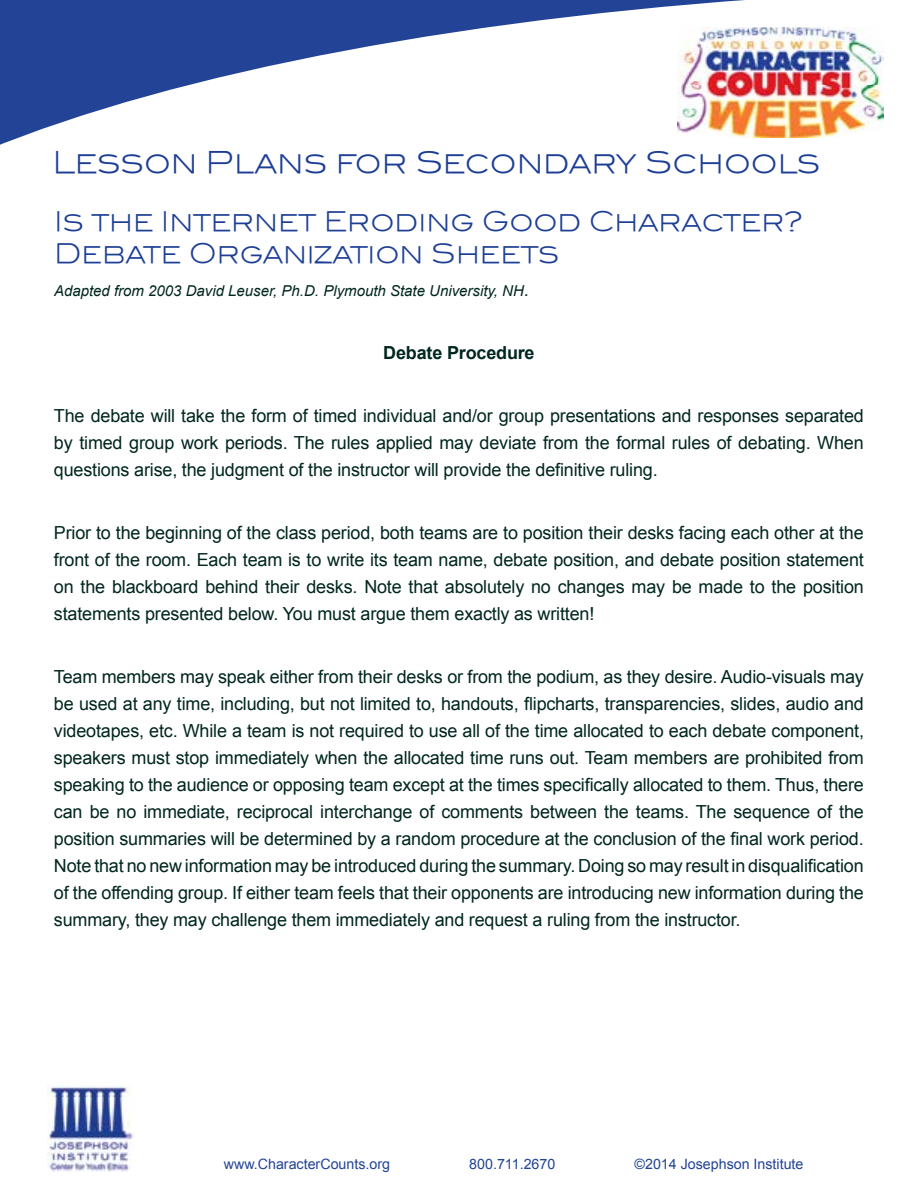
<style>
.page{position:relative;width:918px;height:1188px;background:#fff}
.page>*{position:absolute;margin:0;border:0;box-sizing:border-box;transform-origin:0 0}
.t1{font:30px "Blair ITCTT Light";color:#1c3e94}
.t2{font:27px/32.4px "Blair ITCTT Light";color:#1c3e94}
.t3{font:18px/27px "Arial";letter-spacing:-.01em;color:#00261f;text-align:justify}
.t4{font:700 18px "Arial";letter-spacing:-.01em;color:#00261f}
.t5{font:italic 15px "Arial";color:#00261f}
.t6{font:14.25px "Arial";color:#224396}
.s1{font-style:normal;font-size:18px}
.s2{font-style:inherit}
</style>
<div class="page">
<img style="left:47px;top:1085px;width:87px;height:87px">
<svg style="left:0;top:0;width:745px;height:145px"></svg>
<img style="left:678px;top:27px;width:206px;height:111px">
<p class="t1" style="left:52px;top:145px;width:770px">Lesson Plans for Secondary Schools</p>
<p class="t2" style="left:54px;top:205px;width:750px">Is the Internet Eroding Good Character?<br>Debate Organization Sheets</p>
<p class="t5" style="left:54px;top:281px;width:476px">Adapted from 2003 David Leuser, Ph.D. Plymouth State University, NH<span class="s1">.</span></p>
<p class="t4" style="left:383px;top:341px;width:153px">Debate Procedure</p>
<p class="t3" style="left:54px;top:402px;width:811px">The debate will take the form of timed individual and/or group presentations and responses separated by timed group work periods. The rules applied may deviate from the formal rules of debating. When questions arise, the judgment of the instructor will provide the definitive ruling.</p>
<p class="t3" style="left:54px;top:519px;width:811px">Prior to the beginning of the class period, both teams are to position their desks facing each other at the front of the room. Each team is to write its team name, debate position, and debate position statement on the blackboard behind their desks. Note that absolutely no changes may be made to the position statements presented below. You must argue them exactly as written!</p>
<p class="t3" style="left:54px;top:663px;width:812px">Team members may speak either from their desks or from the podium, as they desire. Audio-visuals may be used at any time, including, but not limited to, handouts, flipcharts, transparencies, slides, audio and videotapes, etc. While a team is not required to use all of the time allocated to each debate component, speakers must stop immediately when the allocated time runs out. Team members are prohibited from speaking to the audience or opposing team except at the times specifically allocated to them. Thus, there can be no immediate, reciprocal interchange of comments between the teams. The sequence of the position summaries will be determined by a random procedure at the conclusion of the final work period.<br>Note that no new information may be introduced during the summary. Doing so may result in disqualification of the offending group. If either team feels that their opponents are introducing new information during the summary, they may challenge them immediately and request a ruling from the instructor.</p>
<p class="t6" style="left:224px;top:1154px;width:168px">www.CharacterCounts.org</p>
<p class="t6" style="left:469px;top:1154px;width:88px">800.711.2670</p>
<p class="t6" style="left:635px;top:1154px;width:170px">©201<span class="s2">4</span> Josephson Institute</p>
</div>
